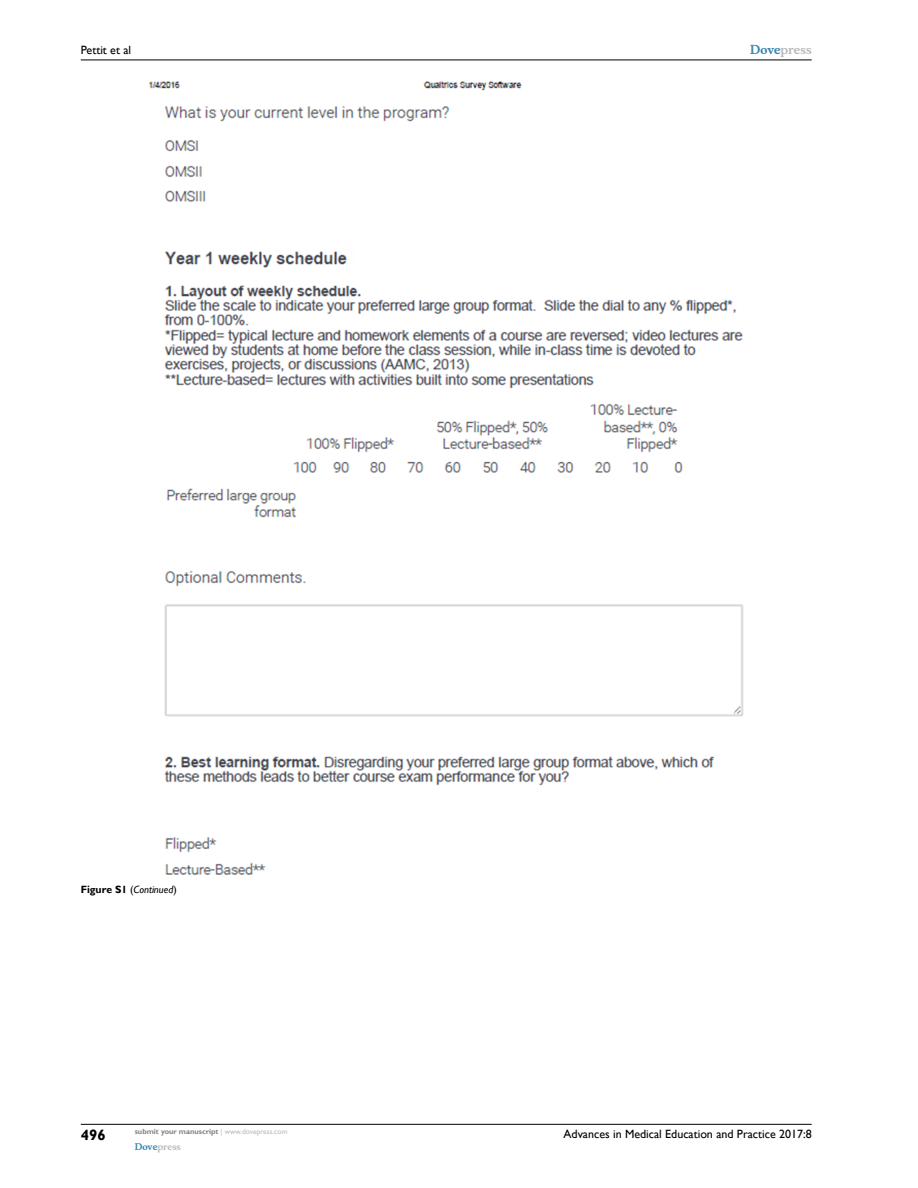
<style>
.page{position:relative;width:918px;height:1188px;background:#fff}
.page>*{position:absolute;margin:0;border:0;box-sizing:border-box;transform-origin:0 0}
.t1{font:700 15px "Gill Sans";color:#000}
.t2{font:12px "Gill Sans";color:#000}
.t3{font:700 12px "Musee";color:#b8babc}
.t4{font:italic 10.5px "Gill Sans";color:#000}
.t5{font:700 9px "Musee";color:#b8babc}
.t6{font:700 7.5px "Gill Sans";color:#808285}
.s1{color:#3785ad}
.s2{font-weight:700;font-style:normal}
.s3{font-style:normal}
.s4{font-weight:400;color:#b8babc}
</style>
<div class="page">
<hr style="left:81px;top:1124px;width:731px;height:1px;background:#000">
<hr style="left:81px;top:60px;width:731px;height:1px;background:#000">
<img style="left:149px;top:81px;width:595px;height:793px">
<p class="t2" style="left:81px;top:43px;width:52px">Pettit et al</p>
<p class="t3" style="left:750px;top:43px;width:63px"><span class="s1">Dove</span>press</p>
<p class="t4" style="left:81px;top:884px;width:97px"><span class="s2">Figure S1</span> <span class="s3">(</span>Continued<span class="s3">)</span></p>
<p class="t1" style="left:81px;top:1126px;width:26px">496</p>
<p class="t6" style="left:135px;top:1127px;width:154px">submit your manuscript <span class="s4">| www.dovepress.com</span></p>
<p class="t5" style="left:135px;top:1141px;width:48px"><span class="s1">Dove</span>press</p>
<p class="t2" style="left:564px;top:1127px;width:250px">Advances in Medical Education and Practice 2017:8</p>
</div>
